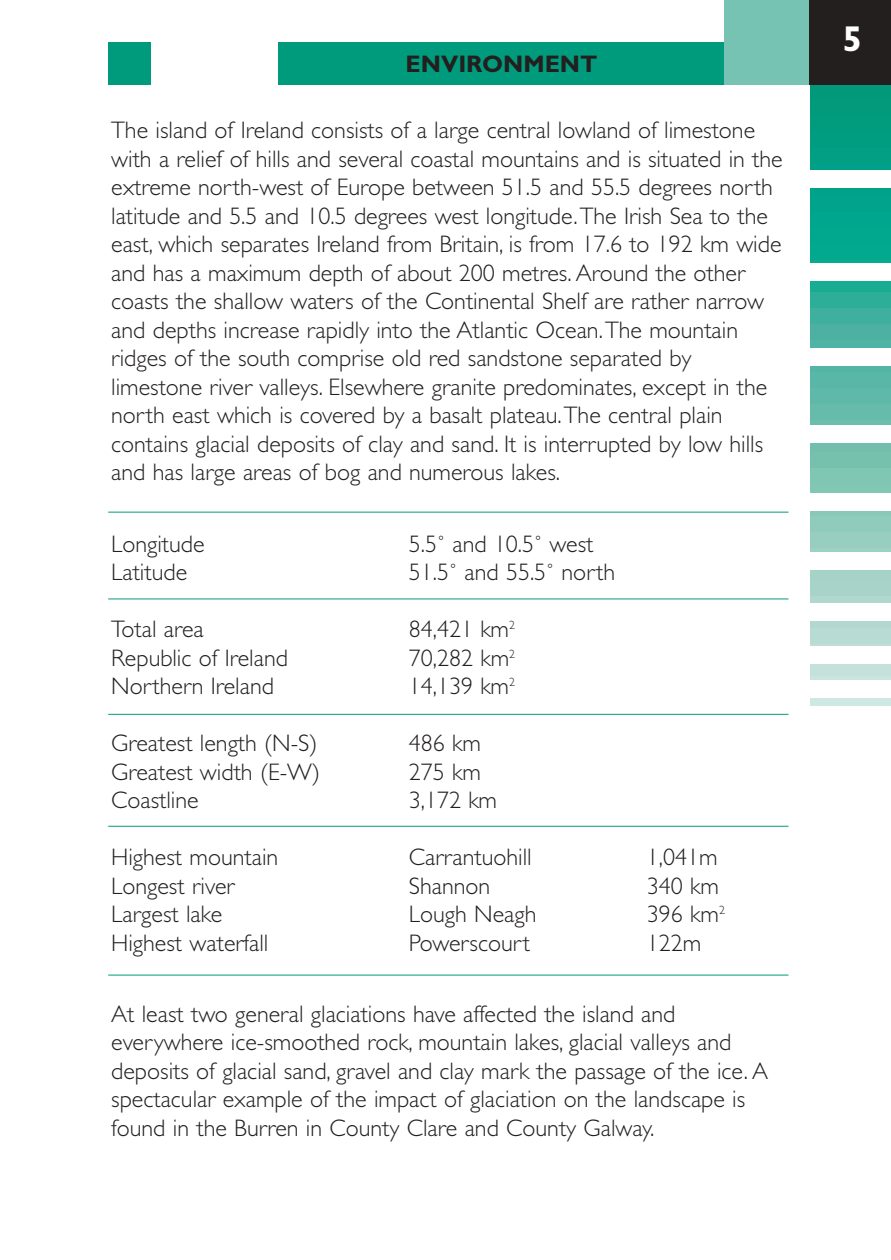
<style>
.page{position:relative;width:891px;height:1260px;background:#fff}
.page>*{position:absolute;margin:0;border:0;box-sizing:border-box;transform-origin:0 0}
.t1{font:700 36px "Gill Sans";color:#fff}
.t2{font:300 24px/28.5px "Gill Sans";color:#231f1f}
.t3{font:700 24px "Gill Sans";color:#231f1f}
</style>
<div class="page">
<div style="left:278px;top:43px;width:447px;height:42px;background:#009b7c"></div>
<div style="left:725px;top:0;width:85px;height:85px;background:#76c2b3"></div>
<div style="left:810px;top:0;width:81px;height:85px;background:#231f1f"></div>
<img style="left:810px;top:85px;width:81px;height:621px">
<div style="left:108px;top:43px;width:43px;height:42px;background:#009b7c"></div>
<div style="left:810px;top:170px;width:81px;height:17px;background:#fff"></div>
<div style="left:810px;top:264px;width:81px;height:17px;background:#fff"></div>
<div style="left:810px;top:349px;width:81px;height:17px;background:#fff"></div>
<div style="left:810px;top:425px;width:81px;height:17px;background:#fff"></div>
<div style="left:810px;top:493px;width:81px;height:17px;background:#fff"></div>
<div style="left:810px;top:553px;width:81px;height:17px;background:#fff"></div>
<div style="left:810px;top:604px;width:81px;height:17px;background:#fff"></div>
<div style="left:810px;top:646px;width:81px;height:17px;background:#fff"></div>
<div style="left:810px;top:680px;width:81px;height:17px;background:#fff"></div>
<hr style="left:108px;top:598px;width:681px;height:1px;background:#009b7c">
<hr style="left:108px;top:714px;width:681px;height:1px;background:#009b7c">
<hr style="left:108px;top:826px;width:681px;height:1px;background:#009b7c">
<hr style="left:108px;top:975px;width:681px;height:1px;background:#009b7c">
<hr style="left:108px;top:512px;width:681px;height:1px;background:#009b7c">
<p class="t3" style="left:406px;top:56px;width:193px">ENVIRONMENT</p>
<p class="t2" style="left:111px;top:119px;width:673px">The island of Ireland consists of a large central lowland of limestone with a relief of hills and several coastal mountains and is situated in the extreme north-west of Europe between 51.5 and 55.5 degrees north latitude and 5.5 and 10.5 degrees west longitude.The Irish Sea to the east, which separates Ireland from Britain, is from 17.6 to 192 km wide and has a maximum depth of about 200 metres. Around the other coasts the shallow waters of the Continental Shelf are rather narrow and depths increase rapidly into the Atlantic Ocean.The mountain ridges of the south comprise old red sandstone separated by limestone river valleys. Elsewhere granite predominates, except in the north east which is covered by a basalt plateau.The central plain contains glacial deposits of clay and sand. It is interrupted by low hills and has large areas of bog and numerous lakes.</p>
<p class="t2" style="left:111px;top:532px;width:95px">Longitude</p>
<p class="t2" style="left:409px;top:532px;width:186px">5.5˚ and 10.5˚ west</p>
<p class="t2" style="left:111px;top:560px;width:77px">Latitude</p>
<p class="t2" style="left:409px;top:560px;width:208px">51.5˚ and 55.5˚ north</p>
<p class="t2" style="left:111px;top:617px;width:94px">Total area</p>
<p class="t2" style="left:409px;top:617px;width:108px">84,421 km<sup>2</sup></p>
<p class="t2" style="left:111px;top:646px;width:178px">Republic of Ireland</p>
<p class="t2" style="left:409px;top:646px;width:108px">70,282 km<sup>2</sup></p>
<p class="t2" style="left:111px;top:674px;width:164px">Northern Ireland</p>
<p class="t2" style="left:409px;top:674px;width:108px">14,139 km<sup>2</sup></p>
<p class="t2" style="left:111px;top:731px;width:208px">Greatest length (N-S)</p>
<p class="t2" style="left:409px;top:731px;width:74px">486 km</p>
<p class="t2" style="left:111px;top:760px;width:210px">Greatest width (E-W)</p>
<p class="t2" style="left:409px;top:760px;width:74px">275 km</p>
<p class="t2" style="left:111px;top:788px;width:89px">Coastline</p>
<p class="t2" style="left:409px;top:788px;width:90px">3,172 km</p>
<p class="t2" style="left:111px;top:845px;width:169px">Highest mountain</p>
<p class="t2" style="left:409px;top:845px;width:124px">Carrantuohill</p>
<p class="t2" style="left:647px;top:845px;width:72px">1,041m</p>
<p class="t2" style="left:111px;top:874px;width:125px">Longest river</p>
<p class="t2" style="left:409px;top:874px;width:83px">Shannon</p>
<p class="t2" style="left:647px;top:874px;width:74px">340 km</p>
<p class="t2" style="left:111px;top:902px;width:113px">Largest lake</p>
<p class="t2" style="left:409px;top:902px;width:129px">Lough Neagh</p>
<p class="t2" style="left:647px;top:902px;width:80px">396 km<sup>2</sup></p>
<p class="t2" style="left:111px;top:931px;width:159px">Highest waterfall</p>
<p class="t2" style="left:409px;top:931px;width:123px">Powerscourt</p>
<p class="t2" style="left:647px;top:931px;width:56px">122m</p>
<p class="t2" style="left:111px;top:1002px;width:658px">At least two general glaciations have affected the island and everywhere ice-smoothed rock, mountain lakes, glacial valleys and deposits of glacial sand, gravel and clay mark the passage of the ice. A spectacular example of the impact of glaciation on the landscape is found in the Burren in County Clare and County Galway.</p>
<h1 class="t1" style="left:842px;top:26px;width:21px">5</h1>
</div>
